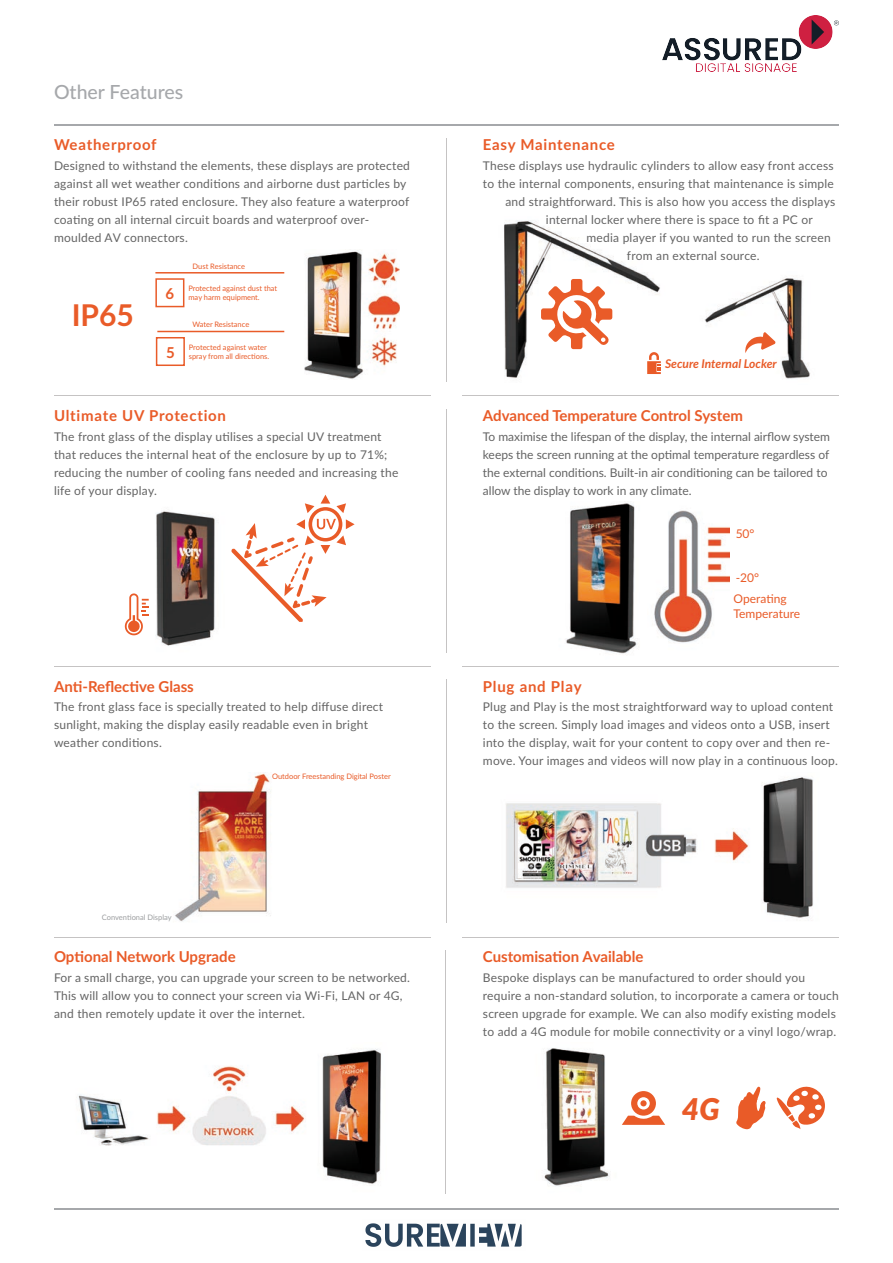
<style>
.page{position:relative;width:893px;height:1263px;background:#fff}
.page>*{position:absolute;margin:0;border:0;box-sizing:border-box;transform-origin:0 0}
.t1{font:700 30px "Lato";color:#e95b28}
.t2{font:italic 900 30px "Lato";color:#e95b28}
.t3{font:500 19.5px "Lato";color:#a6a8ab}
.t4{font:700 15px "Lato";color:#e95b28}
.t5{font:700 15px "Lato";letter-spacing:.05em;color:#e95b28}
.t6{font:12px/18px "Lato";letter-spacing:.02em;color:#646464}
.t7{font:12px/18px "Lato";color:#646464}
.t8{font:12px/21.8px "Lato";color:#e95b28}
.t9{font:italic 700 12px "Lato";color:#e95b28}
.t10{font:7.5px/9px "Lato";color:#e95b28}
.t11{font:7.5px "Lato";color:#9c9ea0}
</style>
<div class="page">
<img style="left:504px;top:220px;width:156px;height:158px">
<hr style="left:54px;top:124px;width:785px;height:2px;background:#a6a8ab">
<hr style="left:54px;top:1208px;width:785px;height:1px;background:#a6a8ab">
<img style="left:506px;top:777px;width:307px;height:141px">
<img style="left:566px;top:503px;width:71px;height:151px">
<img style="left:654px;top:510px;width:76px;height:133px">
<hr style="left:54px;top:666px;width:377px;height:1px;background:#c5c3c3">
<hr style="left:54px;top:395px;width:377px;height:1px;background:#c5c3c3">
<hr style="left:462px;top:666px;width:377px;height:1px;background:#c5c3c3">
<hr style="left:462px;top:395px;width:377px;height:1px;background:#c5c3c3">
<hr style="left:446px;top:139px;width:1px;height:243px;background:#c5c3c3">
<hr style="left:446px;top:409px;width:1px;height:244px;background:#c5c3c3">
<hr style="left:446px;top:680px;width:1px;height:243px;background:#c5c3c3">
<img style="left:304px;top:250px;width:96px;height:129px">
<img style="left:544px;top:1048px;width:233px;height:138px">
<hr style="left:54px;top:937px;width:377px;height:1px;background:#c5c3c3">
<hr style="left:462px;top:937px;width:377px;height:1px;background:#c5c3c3">
<hr style="left:446px;top:950px;width:1px;height:244px;background:#c5c3c3">
<img style="left:78px;top:1049px;width:303px;height:135px">
<img style="left:175px;top:772px;width:96px;height:150px">
<div style="left:156px;top:337px;width:29px;height:29px;border:2px solid #e95b28"></div>
<div style="left:155px;top:278px;width:29px;height:29px;border:2px solid #e95b28"></div>
<hr style="left:155px;top:272px;width:129px;height:2px;background:#e95b28">
<hr style="left:157px;top:331px;width:127px;height:1px;background:#e95b28">
<svg style="left:541px;top:279px;width:71px;height:70px"></svg>
<svg style="left:777px;top:1086px;width:48px;height:43px"></svg>
<svg style="left:736px;top:1087px;width:29px;height:42px"></svg>
<svg style="left:622px;top:1091px;width:43px;height:34px"></svg>
<div style="left:640px;top:1100px;width:7px;height:6px;background:#e95b28;border-radius:50%"></div>
<img style="left:704px;top:278px;width:106px;height:101px">
<svg style="left:647px;top:352px;width:14px;height:22px"></svg>
<svg style="left:745px;top:332px;width:30px;height:21px"></svg>
<img style="left:124px;top:511px;width:91px;height:135px">
<svg style="left:231px;top:495px;width:124px;height:127px"></svg>
<svg style="left:125px;top:593px;width:24px;height:42px"></svg>
<img style="left:365px;top:1223px;width:157px;height:24px">
<img style="left:662px;top:15px;width:177px;height:57px">
<h2 class="t3" style="left:54px;top:77px;width:131px">Other Features</h2>
<p class="t5" style="left:54px;top:134px;width:104px">Weatherproof</p>
<p class="t6" style="left:54px;top:156px;width:357px">Designed to withstand the elements, these displays are protected against all wet weather conditions and airborne dust particles by their robust IP65 rated enclosure. They also feature a waterproof coating on all internal circuit boards and waterproof over&shy;moulded AV connectors.</p>
<h1 class="t1" style="left:72px;top:293px;width:64px">IP65</h1>
<p class="t4" style="left:166px;top:282px;width:10px">6</p>
<p class="t4" style="left:166px;top:341px;width:10px">5</p>
<p class="t10" style="left:193px;top:261px;width:54px">Dust Resistance</p>
<p class="t10" style="left:188px;top:284px;width:90px">Protected against dust that may harm equipment.</p>
<p class="t10" style="left:192px;top:320px;width:58px">Water Resistance</p>
<p class="t10" style="left:189px;top:342px;width:82px">Protected against water spray from all directions.</p>
<p class="t5" style="left:54px;top:405px;width:174px">Ultimate UV Protection</p>
<p class="t6" style="left:54px;top:427px;width:346px">The front glass of the display utilises a special UV treatment that reduces the internal heat of the enclosure by up to 71%; reducing the number of cooling fans needed and increasing the life of your display.</p>
<p class="t4" style="left:54px;top:675px;width:141px">Anti-Reflective Glass</p>
<p class="t6" style="left:54px;top:697px;width:331px">The front glass face is specially treated to help diffuse direct sunlight, making the display easily readable even in bright weather conditions.</p>
<p class="t11" style="left:102px;top:912px;width:71px">Conventional Display</p>
<p class="t10" style="left:272px;top:771px;width:120px">Outdoor Freestanding Digital Poster</p>
<p class="t5" style="left:483px;top:134px;width:133px">Easy Maintenance</p>
<p class="t6" style="left:483px;top:156px;width:352px">These displays use hydraulic cylinders to allow easy front access</p>
<p class="t6" style="left:483px;top:174px;width:352px">to the internal components, ensuring that maintenance is simple</p>
<p class="t6" style="left:505px;top:192px;width:331px">and straightforward. This is also how you access the displays</p>
<p class="t6" style="left:546px;top:210px;width:268px">internal locker where there is space to fit a PC or</p>
<p class="t6" style="left:586px;top:228px;width:246px">media player if you wanted to run the screen</p>
<p class="t6" style="left:627px;top:246px;width:134px">from an external source.</p>
<p class="t9" style="left:665px;top:355px;width:113px">Secure Internal Locker</p>
<p class="t4" style="left:483px;top:405px;width:261px">Advanced Temperature Control System</p>
<p class="t7" style="left:483px;top:427px;width:349px">To maximise the lifespan of the display, the internal airflow system keeps the screen running at the optimal temperature regardless of the external conditions. Built-in air conditioning can be tailored to allow the display to work in any climate.</p>
<p class="t8" style="left:736px;top:522px;width:20px">50°</p>
<p class="t5" style="left:483px;top:675px;width:100px">Plug and Play</p>
<p class="t8" style="left:734px;top:566px;width:55px">-20°<br>Operating</p>
<p class="t8" style="left:734px;top:602px;width:68px">Temperature</p>
<p class="t6" style="left:483px;top:697px;width:357px">Plug and Play is the most straightforward way to upload content to the screen. Simply load images and videos onto a USB, insert into the display, wait for your content to copy over and then re&shy;move. Your images and videos will now play in a continuous loop.</p>
<p class="t4" style="left:54px;top:946px;width:183px">Optional Network Upgrade</p>
<p class="t4" style="left:483px;top:946px;width:162px">Customisation Available</p>
<p class="t6" style="left:54px;top:968px;width:358px">For a small charge, you can upgrade your screen to be networked.<br>This will allow you to connect your screen via Wi-Fi, LAN or 4G, and then remotely update it over the internet.</p>
<p class="t6" style="left:483px;top:968px;width:357px">Bespoke displays can be manufactured to order should you require a non-standard solution, to incorporate a camera or touch screen upgrade for example. We can also modify existing models to add a 4G module for mobile connectivity or a vinyl logo/wrap.</p>
<h1 class="t2" style="left:682px;top:1086px;width:39px">4G</h1>
</div>
